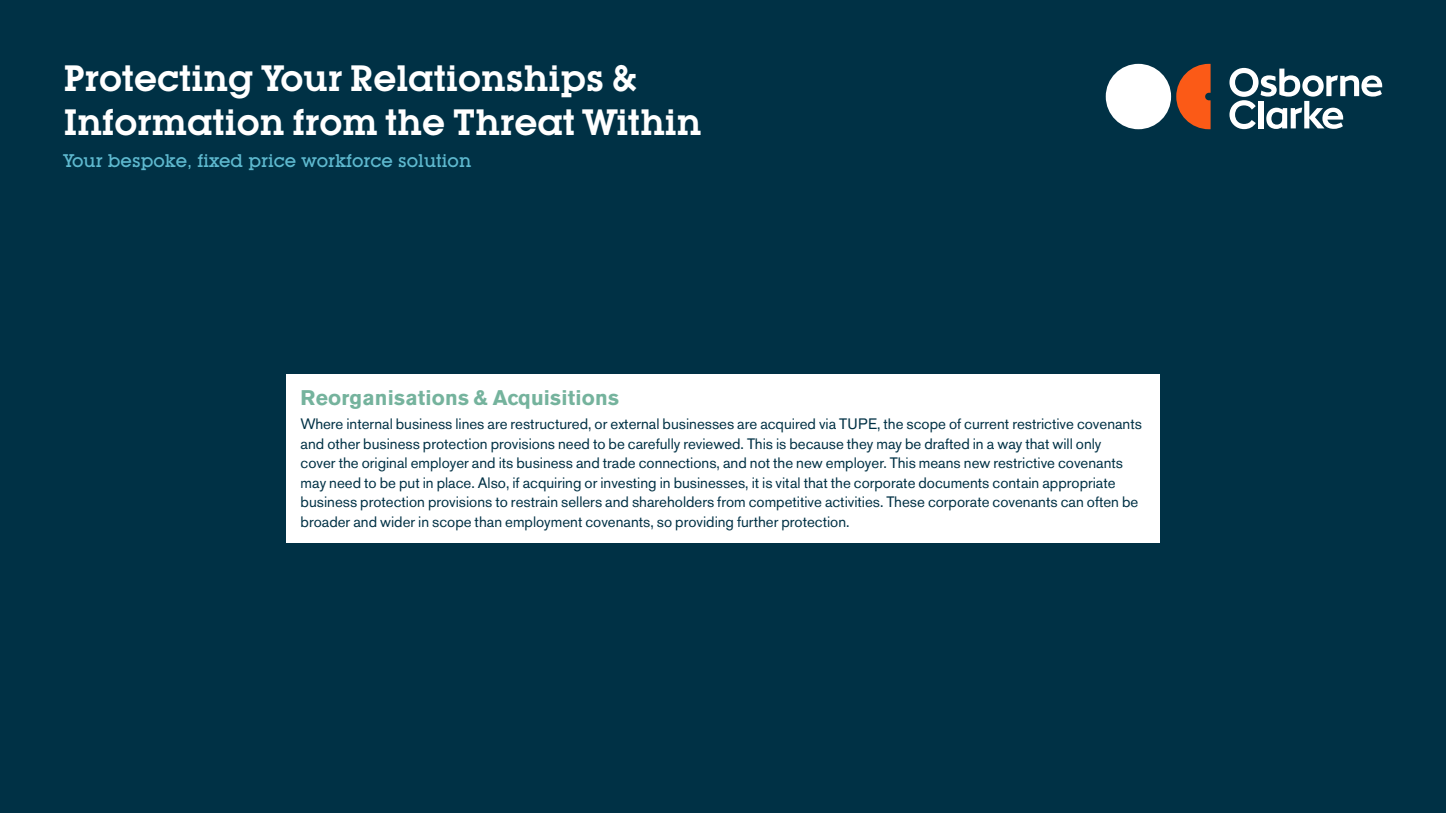
<style>
.page{position:relative;width:1446px;height:813px;background:#fff}
.page>*{position:absolute;margin:0;border:0;box-sizing:border-box;transform-origin:0 0}
.t1{font:600 36px/43.2px "Lubalin Graph IT Cby BT";color:#fff}
.t2{font:700 21px "Akzidenz Grotesk BE";letter-spacing:.01em;color:#75b39d}
.t3{font:500 18px "Lubalin Graph IT Cby BT";color:#5eb9cf}
.t4{font:15px/19.5px "Akzidenz Grotesk BE";color:#003145}
</style>
<div class="page">
<div style="left:0;top:0;width:1446px;height:812px;background:#003145"></div>
<div style="left:1106px;top:64px;width:65px;height:65px;background:#fff;border-radius:50%"></div>
<svg style="left:1176px;top:64px;width:34px;height:65px"></svg>
<svg style="left:1229px;top:68px;width:153px;height:61px"></svg>
<div style="left:286px;top:374px;width:873px;height:168px;background:#fff"></div>
<h1 class="t1" style="left:64px;top:57px;width:639px">Protecting Your Relationships &amp;<br>Information from the Threat Within</h1>
<p class="t3" style="left:64px;top:150px;width:409px">Your bespoke, fixed price workforce solution</p>
<h2 class="t2" style="left:301px;top:385px;width:320px">Reorganisations &amp; Acquisitions</h2>
<p class="t4" style="left:301px;top:413px;width:843px">Where internal business lines are restructured, or external businesses are acquired via TUPE, the scope of current restrictive covenants and other business protection provisions need to be carefully reviewed. This is because they may be drafted in a way that will only<br>cover the original employer and its business and trade connections, and not the new employer. This means new restrictive covenants may need to be put in place. Also, if acquiring or investing in businesses, it is vital that the corporate documents contain appropriate business protection provisions to restrain sellers and shareholders from competitive activities. These corporate covenants can often be broader and wider in scope than employment covenants, so providing further protection.</p>
</div>
